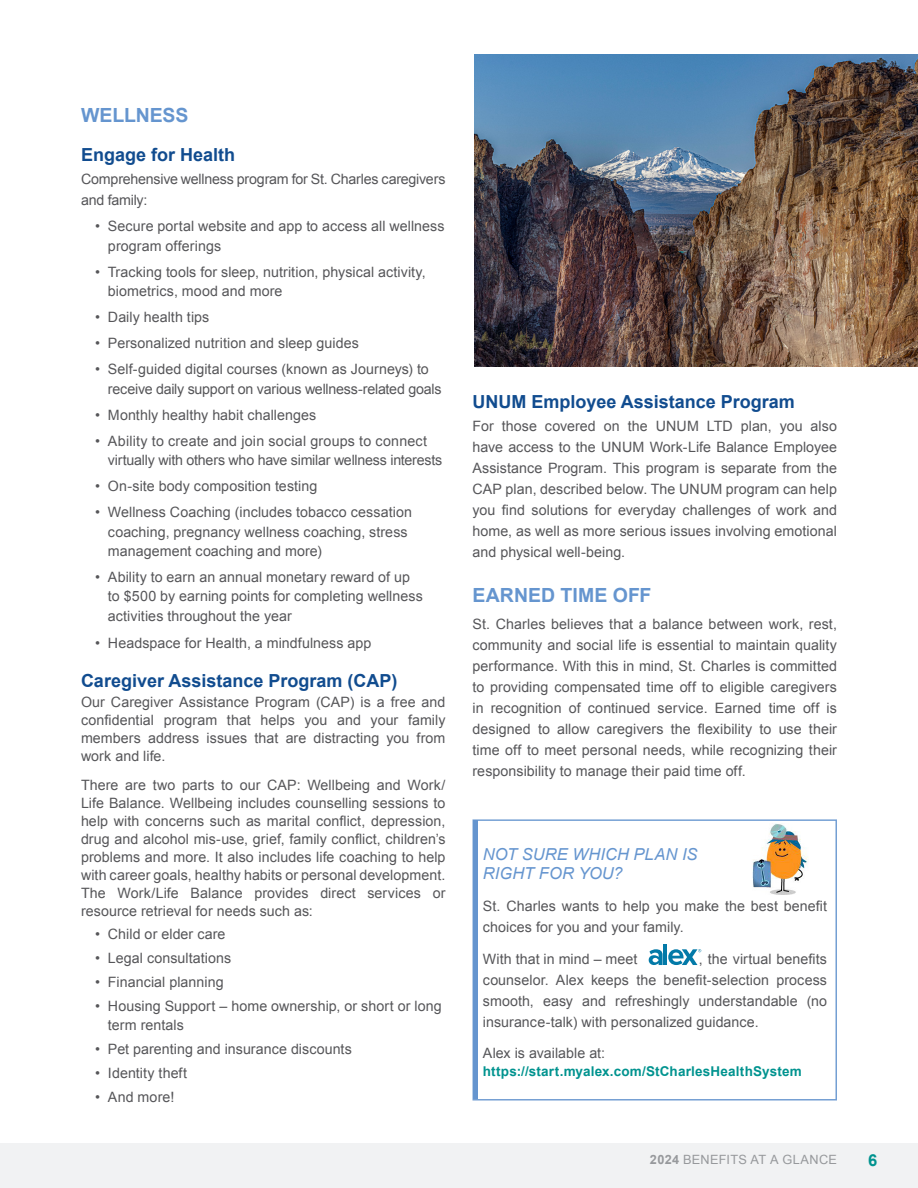
<style>
.page{position:relative;width:918px;height:1188px;background:#fff}
.page>*{position:absolute;margin:0;border:0;box-sizing:border-box;transform-origin:0 0}
.t1{font:700 19.5px "Arial";color:#6595cf}
.t2{font:700 18px "Arial";color:#114c8f}
.t3{font:italic 16.5px/19.5px "Arial";letter-spacing:.005em;color:#6595cf}
.t4{font:700 16.5px "Arial";color:#00938f}
.t5{font:14.25px/21px "Arial";letter-spacing:.005em;color:#565659}
.t6{font:14.25px/21px "Arial";letter-spacing:-.015em;color:#565659}
.t7{font:700 13.5px "Arial";letter-spacing:.015em;color:#00938f}
.t8{font:12.75px "Arial";letter-spacing:.025em;color:#97999c}
.s1{font-weight:700}
</style>
<div class="page">
<div style="left:0;top:1143px;width:918px;height:45px;background:#f1f2f3"></div>
<img style="left:474px;top:54px;width:444px;height:312px">
<div style="left:472px;top:819px;width:365px;height:282px;background:#fff;border:2px solid #6595cf"></div>
<hr style="left:473px;top:821px;width:4px;height:278px;background:#6595cf">
<img style="left:752px;top:824px;width:56px;height:71px">
<hr style="left:663px;top:944px;width:4px;height:21px;background:#037aa8">
<svg style="left:649px;top:949px;width:52px;height:16px"></svg>
<h1 class="t1" style="left:81px;top:103px;width:109px">WELLNESS</h1>
<p class="t2" style="left:81px;top:143px;width:156px">Engage for Health</p>
<p class="t6" style="left:81px;top:169px;width:366px">Comprehensive wellness program for St. Charles caregivers and family:</p>
<p class="t5" style="left:108px;top:217px;width:338px;line-height:19.5px;text-indent:-13px">• Secure portal website and app to access all wellness program offerings</p>
<p class="t5" style="left:108px;top:262px;width:319px;line-height:19.5px;text-indent:-13px">• Tracking tools for sleep, nutrition, physical activity, biometrics, mood and more</p>
<p class="t5" style="left:95px;top:307px;width:116px">• Daily health tips</p>
<p class="t5" style="left:95px;top:333px;width:265px">• Personalized nutrition and sleep guides</p>
<p class="t5" style="left:108px;top:360px;width:335px;line-height:19.5px;text-indent:-13px">• Self-guided digital courses (known as Journeys) to receive daily support on various wellness-related goals</p>
<p class="t5" style="left:95px;top:404px;width:223px">• Monthly healthy habit challenges</p>
<p class="t5" style="left:108px;top:431px;width:336px;line-height:19.5px;text-indent:-13px">• Ability to create and join social groups to connect virtually with others who have similar wellness interests</p>
<p class="t5" style="left:95px;top:476px;width:224px">• On-site body composition testing</p>
<p class="t5" style="left:108px;top:502px;width:306px;line-height:19.5px;text-indent:-13px">• Wellness Coaching (includes tobacco cessation coaching, pregnancy wellness coaching, stress management coaching and more)</p>
<p class="t5" style="left:108px;top:567px;width:316px;line-height:19.5px;text-indent:-13px">• Ability to earn an annual monetary reward of up to $500 by earning points for completing wellness activities throughout the year</p>
<p class="t5" style="left:95px;top:632px;width:278px">• Headspace for Health, a mindfulness app</p>
<p class="t2" style="left:81px;top:668px;width:318px">Caregiver Assistance Program (CAP)</p>
<p class="t5" style="left:81px;top:693px;width:366px;line-height:18px;text-align:justify">Our Caregiver Assistance Program (CAP) is a free and confidential program that helps you and your family members address issues that are distracting you from work and life.</p>
<p class="t5" style="left:81px;top:776px;width:366px;line-height:18px;text-align:justify">There are two parts to our CAP: Wellbeing and Work/ Life Balance. Wellbeing includes counselling sessions to help with concerns such as marital conflict, depression, drug and alcohol mis-use, grief, family conflict, children’s problems and more. It also includes life coaching to help with career goals, healthy habits or personal development.<br>The Work/Life Balance provides direct services or resource retrieval for needs such as:</p>
<p class="t5" style="left:95px;top:924px;width:132px">• Child or elder care</p>
<p class="t5" style="left:95px;top:948px;width:138px">• Legal consultations</p>
<p class="t5" style="left:95px;top:972px;width:130px">• Financial planning</p>
<p class="t5" style="left:108px;top:996px;width:335px;line-height:19.5px;text-indent:-13px">• Housing Support – home ownership, or short or long term rentals</p>
<p class="t5" style="left:95px;top:1039px;width:258px">• Pet parenting and insurance discounts</p>
<p class="t5" style="left:95px;top:1063px;width:93px">• Identity theft</p>
<p class="t5" style="left:95px;top:1087px;width:81px">• And more!</p>
<p class="t2" style="left:472px;top:389px;width:324px">UNUM Employee Assistance Program</p>
<p class="t5" style="left:472px;top:415px;width:366px;text-align:justify">For those covered on the UNUM LTD plan, you also have access to the UNUM Work-Life Balance Employee Assistance Program. This program is separate from the CAP plan, described below. The UNUM program can help you find solutions for everyday challenges of work and home, as well as more serious issues involving emotional and physical well-being.</p>
<h1 class="t1" style="left:472px;top:582px;width:180px">EARNED TIME OFF</h1>
<p class="t5" style="left:472px;top:614px;width:366px;text-align:justify">St. Charles believes that a balance between work, rest, community and social life is essential to maintain quality performance. With this in mind, St. Charles is committed to providing compensated time off to eligible caregivers in recognition of continued service. Earned time off is designed to allow caregivers the flexibility to use their time off to meet personal needs, while recognizing their responsibility to manage their paid time off.</p>
<p class="t3" style="left:483px;top:844px;width:216px">NOT SURE WHICH PLAN IS<br>RIGHT FOR YOU?</p>
<p class="t5" style="left:483px;top:896px;width:346px">St. Charles wants to help you make the best benefit choices for you and your family.</p>
<p class="t5" style="left:483px;top:948px;width:156px">With that in mind – meet</p>
<p class="t5" style="left:483px;top:948px;width:346px;text-align:justify;text-indent:216px">, the virtual benefits counselor. Alex keeps the benefit-selection process smooth, easy and refreshingly understandable (no insurance-talk) with personalized guidance.</p>
<p class="t5" style="left:483px;top:1043px;width:124px">Alex is available at:</p>
<p class="t7" style="left:483px;top:1062px;width:320px">https://start.myalex.com/StCharlesHealthSystem</p>
<p class="t8" style="left:650px;top:1152px;width:189px"><span class="s1">2024</span> BENEFITS AT A GLANCE</p>
<p class="t4" style="left:868px;top:1149px;width:11px">6</p>
</div>
